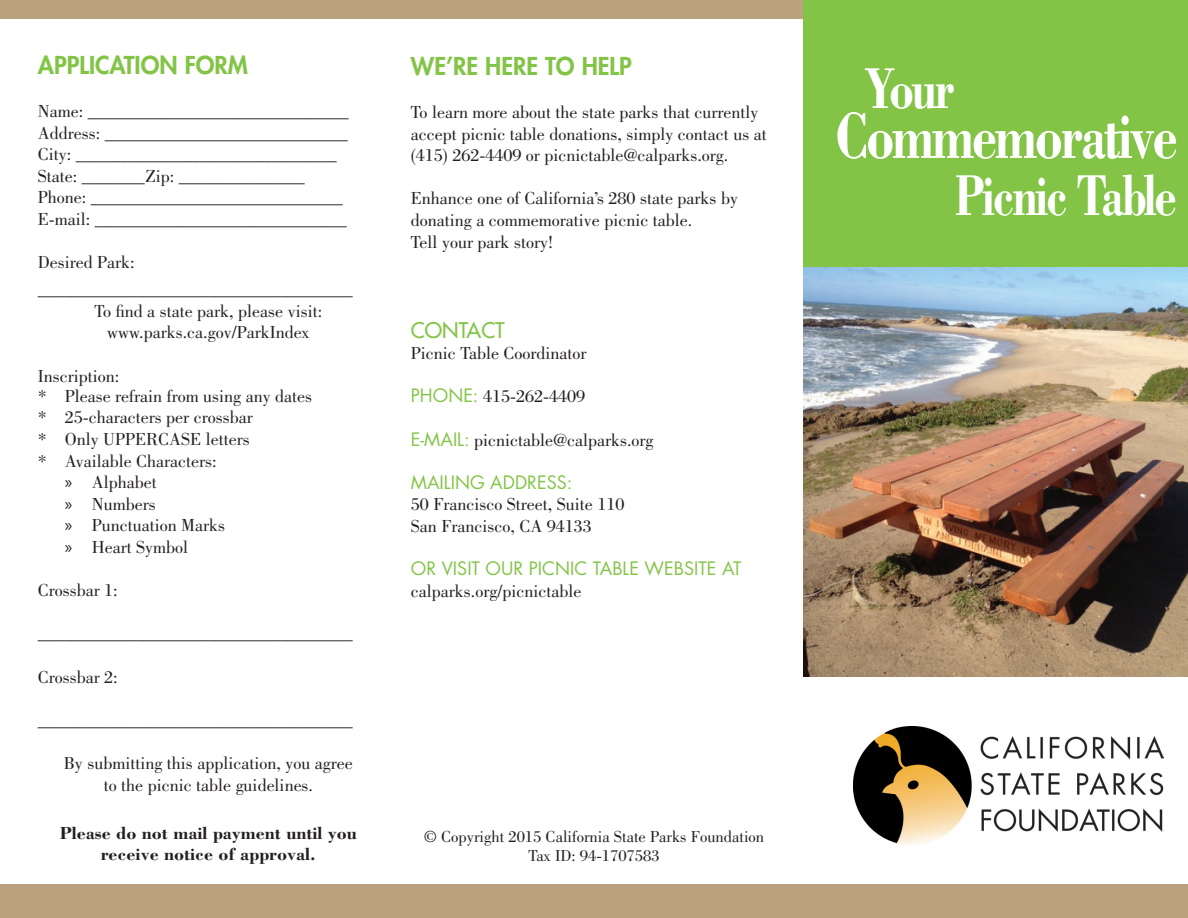
<style>
.page{position:relative;width:1188px;height:918px;background:#fff}
.page>*{position:absolute;margin:0;border:0;box-sizing:border-box;transform-origin:0 0}
.t1{font:700 67.35px "Bodoni Std";letter-spacing:-.05em;color:#fff;scale:.76 1}
.t2{font:700 59.4px "Bodoni Std";letter-spacing:-.05em;color:#fff;scale:.76 1}
.t3{font:800 24px "Futura Std";color:#83c447}
.t4{font:500 21px "Futura Std";color:#83c447}
.t5{font:18px/21.6px "Bodoni Std";color:#231f20}
.t6{font:700 18px/21.6px "Bodoni Std";color:#231f20;text-align:center}
.t7{font:18px "Futura Std";color:#83c447}
.t8{font:16.5px/19.8px "Bodoni Std";color:#231f20;text-align:center}
.s1{font-family:"Myriad Pro"}
.s2{font-family:"Futura Std";color:#83c447}
</style>
<div class="page">
<div style="left:0;top:0;width:1188px;height:19px;background:#baa27e"></div>
<div style="left:803px;top:0;width:385px;height:290px;background:#83c447"></div>
<div style="left:0;top:885px;width:1188px;height:33px;background:#baa27e"></div>
<img style="left:853px;top:726px;width:311px;height:119px">
<img style="left:803px;top:268px;width:385px;height:409px">
<h3 class="t3" style="left:38px;top:50px;width:212px">APPLICATION FORM</h3>
<p class="t5" style="left:38px;top:100px;width:312px">Name: _____________________________ Address: ___________________________ City: _____________________________ State: _______Zip: ______________ Phone: ____________________________ E-mail: ____________________________</p>
<p class="t5" style="left:38px;top:249px;width:316px;line-height:27px">Desired Park: ___________________________________</p>
<p class="t5" style="left:95px;top:300px;width:229px;text-align:center">To find a state park, please visit: www.parks.ca.gov/ParkIndex</p>
<p class="t5" style="left:38px;top:365px;width:83px">Inscription:</p>
<p class="t5" style="left:38px;top:385px;width:276px">* Please refrain from using any dates</p>
<p class="t5" style="left:38px;top:407px;width:216px">* 25-characters per crossbar</p>
<p class="t5" style="left:38px;top:428px;width:214px">* Only UPPERCASE letters</p>
<p class="t5" style="left:38px;top:450px;width:180px">* Available Characters:</p>
<p class="t5" style="left:65px;top:472px;width:93px"><span class="s1">»</span> Alphabet</p>
<p class="t5" style="left:65px;top:493px;width:92px"><span class="s1">»</span> Numbers</p>
<p class="t5" style="left:65px;top:515px;width:162px"><span class="s1">»</span> Punctuation Marks</p>
<p class="t5" style="left:65px;top:536px;width:125px"><span class="s1">»</span> Heart Symbol</p>
<p class="t5" style="left:38px;top:580px;width:81px">Crossbar 1:</p>
<p class="t5" style="left:38px;top:623px;width:316px">___________________________________</p>
<p class="t5" style="left:38px;top:666px;width:81px">Crossbar 2:</p>
<p class="t5" style="left:38px;top:709px;width:316px">___________________________________</p>
<p class="t5" style="left:64px;top:752px;width:290px;text-align:center">By submitting this application, you agree to the picnic table guidelines.</p>
<p class="t6" style="left:60px;top:821px;width:299px">Please do not mail payment until you receive notice of approval.</p>
<h3 class="t3" style="left:411px;top:51px;width:222px">WE’RE HERE TO HELP</h3>
<p class="t5" style="left:411px;top:102px;width:357px">To learn more about the state parks that currently accept picnic table donations, simply contact us at (415) 262-4409 or picnictable@calparks.org.</p>
<p class="t5" style="left:411px;top:188px;width:329px">Enhance one of California’s 280 state parks by donating a commemorative picnic table.<br>Tell your park story!</p>
<p class="t4" style="left:411px;top:317px;width:95px">CONTACT</p>
<p class="t5" style="left:411px;top:343px;width:177px">Picnic Table Coordinator</p>
<p class="t5" style="left:411px;top:386px;width:176px"><span class="s2">PHONE:</span> 415-262-4409</p>
<p class="t5" style="left:411px;top:429px;width:244px"><span class="s2">E-MAIL:</span> picnictable@calparks.org</p>
<p class="t7" style="left:411px;top:471px;width:163px">MAILING ADDRESS:</p>
<p class="t5" style="left:411px;top:494px;width:215px">50 Francisco Street, Suite 110<br>San Francisco, CA 94133</p>
<p class="t7" style="left:411px;top:557px;width:332px">OR VISIT OUR PICNIC TABLE WEBSITE AT</p>
<p class="t5" style="left:411px;top:580px;width:172px">calparks.org/picnictable</p>
<p class="t8" style="left:424px;top:827px;width:342px">© Copyright 2015 California State Parks Foundation<br>Tax ID: 94-1707583</p>
<h2 class="t2" style="left:865px;top:51px;width:120px">Your</h2>
<h1 class="t1" style="left:835px;top:94px;width:453px">Commemorative</h1>
<h2 class="t2" style="left:955px;top:159px;width:294px">Picnic Table</h2>
</div>
